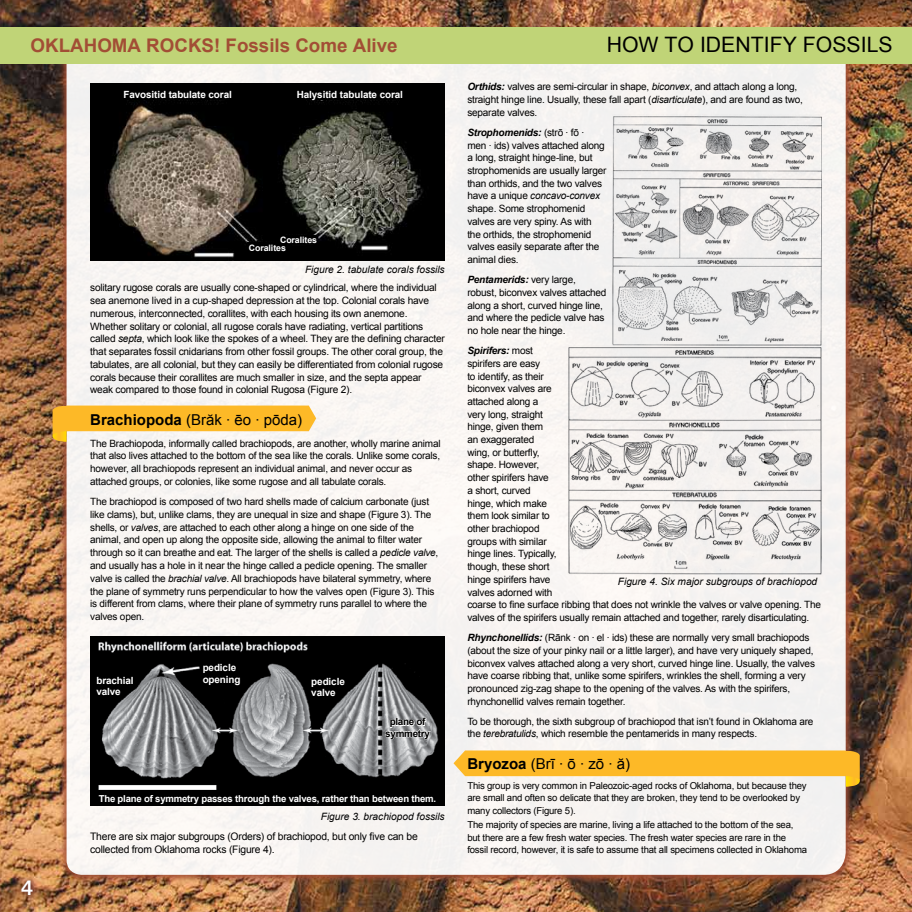
<style>
.page{position:relative;width:912px;height:912px;background:#fff}
.page>*{position:absolute;margin:0;border:0;box-sizing:border-box;transform-origin:0 0}
.t1{font:21.25px "Arial";color:#000}
.t2{font:20px "Trade Gothic Bold Two";color:#fff}
.t3{font:700 18.75px "Arial";color:#a24e35}
.t4{font:15px "Arial";color:#000}
.t5{font:10.38px/12.8px "Arial";letter-spacing:-.02em;color:#000}
.t6{font:10.12px/12.8px "Arial";letter-spacing:-.02em;color:#000}
.t7{font:italic 10.12px "Arial";color:#000}
.t8{font:10px/12.8px "Arial";letter-spacing:-.02em;color:#000}
.t9{font:700 9.88px/11.2px "Arial";letter-spacing:-.01em;color:#fff}
.t10{font:700 9.88px/11.2px "Arial";letter-spacing:-.03em;color:#000;text-align:center}
.t11{font:9.62px/12.8px "Arial";letter-spacing:-.02em;color:#000}
.t12{font:700 9.62px "Arial";letter-spacing:-.02em;color:#fff}
.t13{font:700 8.75px "Arial";letter-spacing:-.01em;color:#fff}
.s1{font-style:italic}
.s2{font-weight:700}
.s3{font-weight:700;font-style:italic}
</style>
<div class="page">
<img style="left:0;top:0;width:911px;height:911px">
<img style="left:58px;top:63px;width:795px;height:819px">
<div style="left:67px;top:63px;width:778px;height:811px;background:#f8f4f2"></div>
<svg style="left:16px;top:873px;width:24px;height:29px"></svg>
<div style="left:0;top:27px;width:911px;height:36px;background:#c0d477"></div>
<img style="left:90px;top:83px;width:354px;height:177px">
<img style="left:90px;top:636px;width:354px;height:153px">
<svg style="left:51px;top:405px;width:265px;height:37px"></svg>
<svg style="left:453px;top:750px;width:407px;height:36px"></svg>
<div style="left:248px;top:242px;width:39px;height:11px;background:#000"></div>
<div style="left:280px;top:235px;width:37px;height:8px;background:#000"></div>
<div style="left:123px;top:88px;width:109px;height:12px;background:#000"></div>
<div style="left:295px;top:88px;width:109px;height:12px;background:#000"></div>
<svg style="left:96px;top:673px;width:39px;height:23px"></svg>
<div style="left:202px;top:660px;width:42px;height:25px;background:#000"></div>
<svg style="left:311px;top:675px;width:41px;height:21px"></svg>
<div style="left:90px;top:789px;width:354px;height:16px;background:#000"></div>
<svg style="left:384px;top:717px;width:47px;height:22px"></svg>
<img style="left:568px;top:346px;width:253px;height:228px">
<img style="left:612px;top:115px;width:209px;height:230px">
<h3 class="t3" style="left:31px;top:33px;width:368px">Oklahoma Roc ks! Fossils Come Alive</h3>
<h1 class="t1" style="left:606px;top:31px;width:287px">HOW TO IDENTIFY FOSSILS</h1>
<h2 class="t2" style="left:21px;top:875px;width:14px">4</h2>
<p class="t9" style="left:123px;top:90px;width:110px">Favositid tabulate coral</p>
<p class="t9" style="left:297px;top:90px;width:108px">Halysitid tabulate coral</p>
<p class="t13" style="left:280px;top:234px;width:38px">Coralites</p>
<p class="t13" style="left:249px;top:242px;width:38px">Coralites</p>
<p class="t7" style="left:305px;top:262px;width:141px">Figure 2. tabulate corals fossils</p>
<p class="t6" style="left:90px;top:281px;width:356px">solitary rugose corals are usually cone-shaped or cylindrical, where the individual sea anemone lived in a cup-shaped depression at the top. Colonial corals have numerous, interconnected, corallites, with each housing its own anemone.<br>Whether solitary or colonial, all rugose corals have radiating, vertical partitions called <span class="s1">septa</span>, which look like the spokes of a wheel. They are the defining character that separates fossil cnidarians from other fossil groups. The other coral group, the tabulates, are all colonial, but they can easily be differentiated from colonial rugose corals because their corallites are much smaller in size, and the septa appear weak compared to those found in colonial Rugosa (Figure 2).</p>
<h3 class="t4" style="left:90px;top:409px;width:213px"><span class="s2">Brachiopoda</span> (Brăk · ēo · pōda)</h3>
<p class="t8" style="left:90px;top:436px;width:352px">The Brachiopoda, informally called brachiopods, are another, wholly marine animal that also lives attached to the bottom of the sea like the corals. Unlike some corals, however, all brachiopods represent an individual animal, and never occur as attached groups, or colonies, like some rugose and all tabulate corals.</p>
<p class="t8" style="left:90px;top:495px;width:349px">The brachiopod is composed of two hard shells made of calcium carbonate (just like clams), but, unlike clams, they are unequal in size and shape (Figure 3). The shells, or <span class="s1">valves</span>, are attached to each other along a hinge on one side of the animal, and open up along the opposite side, allowing the animal to filter water through so it can breathe and eat. The larger of the shells is called a <span class="s1">pedicle valve</span>, and usually has a hole in it near the hinge called a pedicle opening. The smaller valve is called the <span class="s1">brachial valve</span>. All brachiopods have bilateral symmetry, where the plane of symmetry runs perpendicular to how the valves open (Figure 3). This is different from clams, where their plane of symmetry runs parallel to where the valves open.</p>
<p class="t9" style="left:96px;top:675px;width:39px">brachial valve</p>
<p class="t9" style="left:202px;top:662px;width:39px">pedicle opening</p>
<p class="t9" style="left:311px;top:675px;width:35px">pedicle valve</p>
<p class="t10" style="left:385px;top:716px;width:46px">plane of symmetry</p>
<p class="t12" style="left:99px;top:791px;width:339px">The plane of symmetry passes through the valves, rather than between them.</p>
<p class="t7" style="left:321px;top:809px;width:125px">Figure 3. brachiopod fossils</p>
<p class="t5" style="left:90px;top:830px;width:329px">There are six major subgroups (Orders) of brachiopod, but only five can be collected from Oklahoma rocks (Figure 4).</p>
<p class="t8" style="left:467px;top:81px;width:337px"><span class="s3">Orthids:</span> valves are semi-circular in shape, <span class="s1">biconvex</span>, and attach along a long, straight hinge line. Usually, these fall apart (<span class="s1">disarticulate</span>), and are found as two, separate valves.</p>
<p class="t8" style="left:467px;top:126px;width:141px"><span class="s3">Strophomenids:</span> (strō · fō ·<br>men · ids) valves attached along a long, straight hinge-line, but strophomenids are usually larger than orthids, and the two valves have a unique <span class="s1">concavo-convex </span>shape. Some strophomenid valves are very spiny. As with the orthids, the strophomenid valves easily separate after the animal dies.</p>
<p class="t8" style="left:467px;top:273px;width:141px"><span class="s3">Pentamerids:</span> very large, robust, biconvex valves attached along a short, curved hinge line, and where the pedicle valve has no hole near the hinge.</p>
<p class="t8" style="left:467px;top:344px;width:355px"><span class="s3">Spirifers:</span> most<br>spirifers are easy<br>to identify, as their<br>biconvex valves are<br>attached along a<br>very long, straight<br>hinge, given them<br>an exaggerated<br>wing, or butterfly,<br>shape. However,<br>other spirifers have<br>a short, curved<br>hinge, which make<br>them look similar to<br>other brachiopod<br>groups with similar<br>hinge lines. Typically,<br>though, these short<br>hinge spirifers have<br>valves adorned with<br>coarse to fine surface ribbing that does not wrinkle the valves or valve opening. The valves of the spirifers usually remain attached and together, rarely disarticulating.</p>
<p class="t8" style="left:467px;top:631px;width:349px"><span class="s3">Rhynchonellids:</span> (Rānk · on · el · ids) these are normally very small brachiopods (about the size of your pinky nail or a little larger), and have very uniquely shaped, biconvex valves attached along a very short, curved hinge line. Usually, the valves have coarse ribbing that, unlike some spirifers, wrinkles the shell, forming a very pronounced zig-zag shape to the opening of the valves. As with the spirifers, rhynchonellid valves remain together.</p>
<p class="t8" style="left:467px;top:714px;width:347px">To be thorough, the sixth subgroup of brachiopod that isn’t found in Oklahoma are the <span class="s1">terebratulids</span>, which resemble the pentamerids in many respects.</p>
<h3 class="t4" style="left:467px;top:753px;width:164px"><span class="s2">Bryozoa</span> (Brī · ō · zō · ă)</h3>
<p class="t11" style="left:467px;top:778px;width:341px">This group is very common in Paleozoic-aged rocks of Oklahoma, but because they are small and often so delicate that they are broken, they tend to be overlooked by many collectors (Figure 5).</p>
<p class="t11" style="left:467px;top:817px;width:341px">The majority of species are marine, living a life attached to the bottom of the sea, but there are a few fresh water species. The fresh water species are rare in the fossil record, however, it is safe to assume that all specimens collected in Oklahoma</p>
<p class="t7" style="left:617px;top:575px;width:201px">Figure 4. Six major subgroups of brachiopod</p>
</div>
